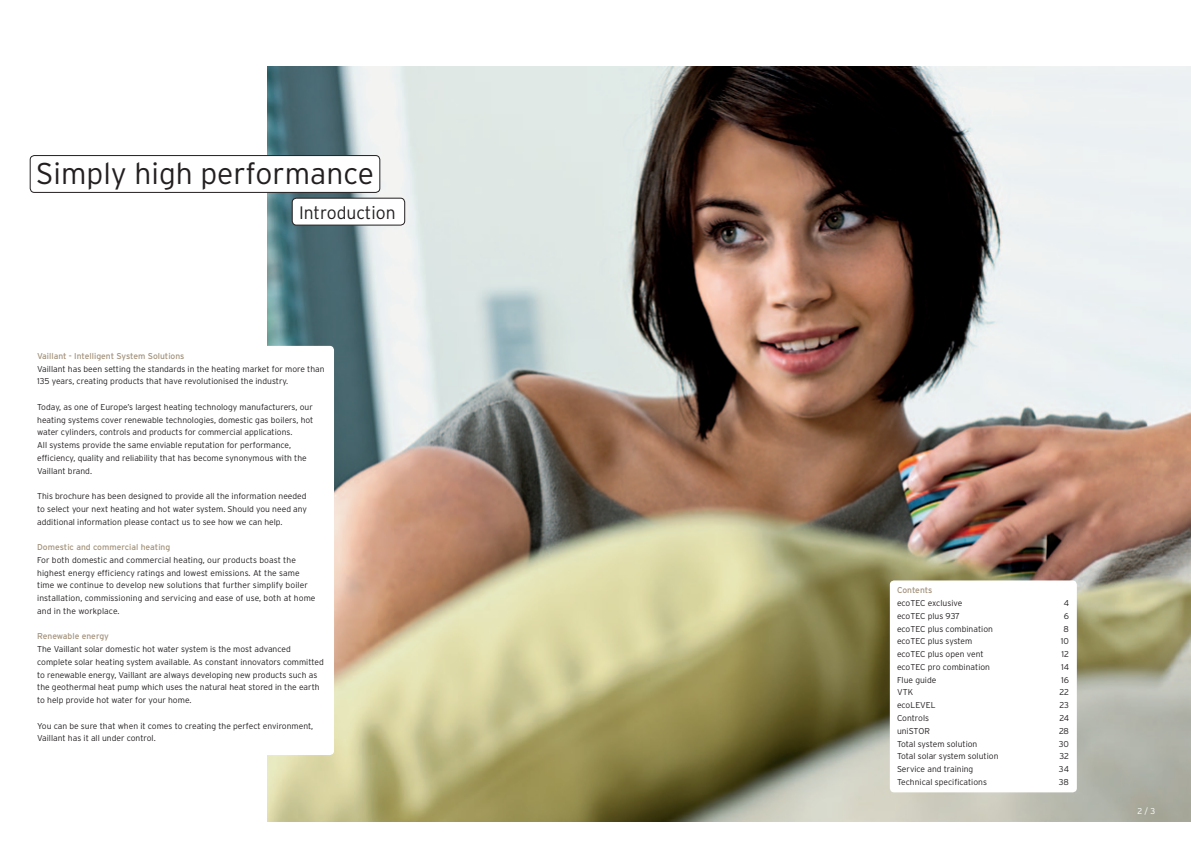
<style>
.page{position:relative;width:1191px;height:842px;background:#fff}
.page>*{position:absolute;margin:0;border:0;box-sizing:border-box;transform-origin:0 0}
.t1{font:300 30px "Interstate";color:#231f20}
.t2{font:300 18px "Interstate";color:#231f20}
.t3{font:300 8.5px/12.8px "Interstate";color:#231f20}
.t4{font:8.5px "Interstate";color:#a3927b}
.t5{font:300 8.5px "Interstate";color:#fff}
</style>
<div class="page">
<img style="left:268px;top:66px;width:923px;height:755px">
<div style="left:30px;top:346px;width:304px;height:409px;background:#fff;border-radius:4px"></div>
<div style="left:30px;top:156px;width:350px;height:36px;background:#fff;border-radius:4px"></div>
<div style="left:30px;top:155px;width:350px;height:38px;border:1px solid #231f20;border-radius:4px"></div>
<div style="left:292px;top:198px;width:113px;height:27px;background:#fff;border-radius:4px"></div>
<div style="left:292px;top:198px;width:113px;height:27px;border:1px solid #231f20;border-radius:4px"></div>
<div style="left:890px;top:580px;width:186px;height:212px;background:#fff;border-radius:4px"></div>
<h1 class="t1" style="left:36px;top:157px;width:340px">Simply high performance</h1>
<h2 class="t2" style="left:299px;top:202px;width:98px">Introduction</h2>
<p class="t4" style="left:37px;top:351px;width:149px">Vaillant - Intelligent System Solutions</p>
<p class="t3" style="left:37px;top:362px;width:289px">Vaillant has been setting the standards in the heating market for more than<br>135 years, creating products that have revolutionised the industry.</p>
<p class="t3" style="left:37px;top:400px;width:278px">Today, as one of Europe’s largest heating technology manufacturers, our heating systems cover renewable technologies, domestic gas boilers, hot water cylinders, controls and products for commercial applications.<br>All systems provide the same enviable reputation for performance, efficiency, quality and reliability that has become synonymous with the Vaillant brand.</p>
<p class="t3" style="left:37px;top:490px;width:271px;text-align:justify">This brochure has been designed to provide all the information needed to select your next heating and hot water system. Should you need any additional information please contact us to see how we can help.</p>
<p class="t4" style="left:37px;top:542px;width:135px">Domestic and commercial heating</p>
<p class="t3" style="left:37px;top:553px;width:280px">For both domestic and commercial heating, our products boast the highest energy efficiency ratings and lowest emissions. At the same time we continue to develop new solutions that further simplify boiler installation, commissioning and servicing and ease of use, both at home and in the workplace.</p>
<p class="t4" style="left:37px;top:632px;width:73px">Renewable energy</p>
<p class="t3" style="left:37px;top:643px;width:288px">The Vaillant solar domestic hot water system is the most advanced complete solar heating system available. As constant innovators committed to renewable energy, Vaillant are always developing new products such as the geothermal heat pump which uses the natural heat stored in the earth to help provide hot water for your home.</p>
<p class="t3" style="left:37px;top:719px;width:278px">You can be sure that when it comes to creating the perfect environment,<br>Vaillant has it all under control.</p>
<p class="t4" style="left:897px;top:586px;width:37px">Contents</p>
<p class="t3" style="left:897px;top:597px;width:67px">ecoTEC exclusive</p>
<p class="t3" style="left:1063px;top:597px;width:7px">4</p>
<p class="t3" style="left:897px;top:609px;width:64px">ecoTEC plus 937</p>
<p class="t3" style="left:1063px;top:609px;width:7px">6</p>
<p class="t3" style="left:897px;top:622px;width:97px">ecoTEC plus combination</p>
<p class="t3" style="left:1063px;top:622px;width:7px">8</p>
<p class="t3" style="left:897px;top:635px;width:77px">ecoTEC plus system</p>
<p class="t3" style="left:1061px;top:635px;width:10px">10</p>
<p class="t3" style="left:897px;top:648px;width:88px">ecoTEC plus open vent</p>
<p class="t3" style="left:1061px;top:648px;width:9px">12</p>
<p class="t3" style="left:897px;top:660px;width:95px">ecoTEC pro combination</p>
<p class="t3" style="left:1061px;top:660px;width:9px">14</p>
<p class="t3" style="left:897px;top:673px;width:41px">Flue guide</p>
<p class="t3" style="left:1061px;top:673px;width:9px">16</p>
<p class="t3" style="left:897px;top:686px;width:18px">VTK</p>
<p class="t3" style="left:1059px;top:686px;width:11px">22</p>
<p class="t3" style="left:897px;top:699px;width:40px">ecoLEVEL</p>
<p class="t3" style="left:1059px;top:699px;width:11px">23</p>
<p class="t3" style="left:897px;top:711px;width:34px">Controls</p>
<p class="t3" style="left:1059px;top:711px;width:11px">24</p>
<p class="t3" style="left:897px;top:724px;width:34px">uniSTOR</p>
<p class="t3" style="left:1059px;top:724px;width:11px">28</p>
<p class="t3" style="left:897px;top:737px;width:82px">Total system solution</p>
<p class="t3" style="left:1059px;top:737px;width:12px">30</p>
<p class="t3" style="left:897px;top:750px;width:103px">Total solar system solution</p>
<p class="t3" style="left:1059px;top:750px;width:11px">32</p>
<p class="t3" style="left:897px;top:762px;width:78px">Service and training</p>
<p class="t3" style="left:1059px;top:762px;width:12px">34</p>
<p class="t3" style="left:897px;top:775px;width:91px">Technical specifications</p>
<p class="t3" style="left:1059px;top:775px;width:12px">38</p>
<p class="t5" style="left:1137px;top:806px;width:19px">2 / 3</p>
</div>
